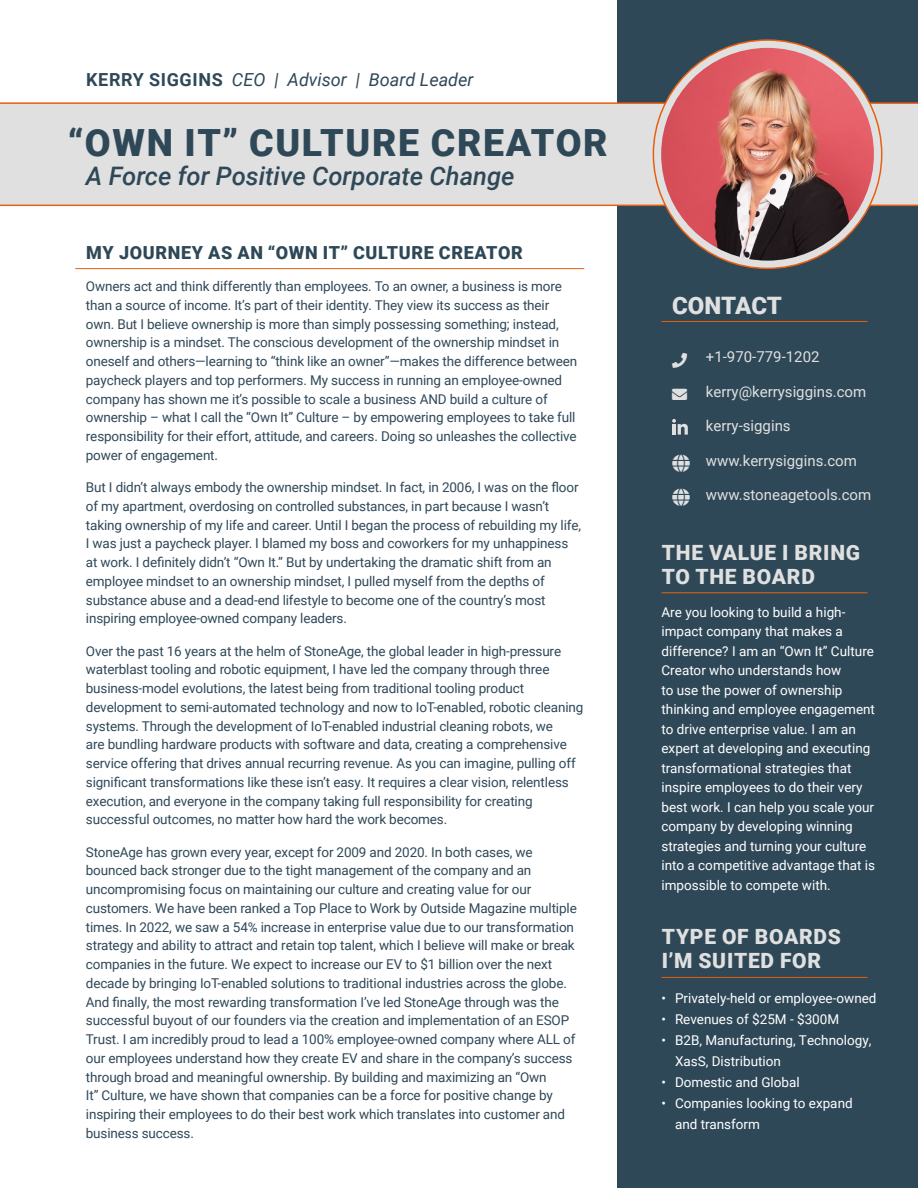
<style>
.page{position:relative;width:918px;height:1188px;background:#fff}
.page>*{position:absolute;margin:0;border:0;box-sizing:border-box;transform-origin:0 0}
.t1{font:900 37.5px "Roboto";letter-spacing:.045em;color:#2f4858}
.t2{font:italic 500 25.5px "Roboto";color:#2f4858}
.t3{font:900 24px "Roboto";color:#dfe0df}
.t4{font:900 21px/24px "Roboto";letter-spacing:.035em;color:#dfe0df}
.t5{font:italic 18px "Roboto";color:#2f4858}
.t6{font:900 18px "Roboto";letter-spacing:.035em;color:#2f4858}
.t7{font:15px "Roboto";color:#dfe0df}
.t8{font:15px "Font Awesome 5 Free Solid";color:#dfe0df}
.t9{font:13.5px/18.8px "Roboto";letter-spacing:-.01em;color:#2f4858}
.t10{font:13.5px/19.5px "Roboto";color:#fff}
.s1{font-weight:700;font-style:normal}
</style>
<div class="page">
<div style="left:617px;top:0;width:301px;height:1188px;background:#2f4858"></div>
<div style="left:0;top:102px;width:918px;height:104px;background:#dfe0df"></div>
<svg style="left:653px;top:40px;width:229px;height:228px;background:#dfcfc5"></svg>
<img style="left:661px;top:48px;width:213px;height:213px;border-radius:106px">
<svg style="left:672px;top:419px;width:16px;height:16px"></svg>
<hr style="left:662px;top:321px;width:206px;height:1px;background:#e85f10">
<hr style="left:662px;top:592px;width:206px;height:1px;background:#e85f10">
<hr style="left:662px;top:977px;width:206px;height:1px;background:#e85f10">
<hr style="left:75px;top:268px;width:509px;height:1px;background:#e85f10">
<p class="t5" style="left:86px;top:67px;width:389px"><span class="s1">KERRY SIGGINS</span> CEO | Advisor | Board Leader</p>
<p class="t1" style="left:68px;top:116px;width:541px">“OWN IT” CULTURE CREATOR</p>
<p class="t2" style="left:86px;top:158px;width:430px">A Force for Positive Corporate Change</p>
<p class="t6" style="left:86px;top:240px;width:438px">MY JOURNEY AS AN “OWN IT” CULTURE CREATOR</p>
<p class="t9" style="left:86px;top:276px;width:493px">Owners act and think differently than employees. To an owner, a business is more than a source of income. It’s part of their identity. They view its success as their own. But I believe ownership is more than simply possessing something; instead, ownership is a mindset. The conscious development of the ownership mindset in oneself and others—learning to “think like an owner”—makes the difference between paycheck players and top performers. My success in running an employee-owned company has shown me it’s possible to scale a business AND build a culture of ownership – what I call the “Own It” Culture – by empowering employees to take full responsibility for their effort, attitude, and careers. Doing so unleashes the collective power of engagement.</p>
<p class="t9" style="left:86px;top:477px;width:497px">But I didn’t always embody the ownership mindset. In fact, in 2006, I was on the floor of my apartment, overdosing on controlled substances, in part because I wasn’t taking ownership of my life and career. Until I began the process of rebuilding my life, I was just a paycheck player. I blamed my boss and coworkers for my unhappiness at work. I definitely didn’t “Own It.” But by undertaking the dramatic shift from an employee mindset to an ownership mindset, I pulled myself from the depths of substance abuse and a dead-end lifestyle to become one of the country’s most inspiring employee-owned company leaders.</p>
<p class="t9" style="left:86px;top:641px;width:499px">Over the past 16 years at the helm of StoneAge, the global leader in high-pressure waterblast tooling and robotic equipment, I have led the company through three business-model evolutions, the latest being from traditional tooling product development to semi-automated technology and now to IoT-enabled, robotic cleaning systems. Through the development of IoT-enabled industrial cleaning robots, we<br>are bundling hardware products with software and data, creating a comprehensive service offering that drives annual recurring revenue. As you can imagine, pulling off significant transformations like these isn’t easy. It requires a clear vision, relentless execution, and everyone in the company taking full responsibility for creating successful outcomes, no matter how hard the work becomes.</p>
<p class="t9" style="left:86px;top:842px;width:492px">StoneAge has grown every year, except for 2009 and 2020. In both cases, we bounced back stronger due to the tight management of the company and an uncompromising focus on maintaining our culture and creating value for our customers. We have been ranked a Top Place to Work by Outside Magazine multiple times. In 2022, we saw a 54% increase in enterprise value due to our transformation strategy and ability to attract and retain top talent, which I believe will make or break companies in the future. We expect to increase our EV to $1 billion over the next decade by bringing IoT-enabled solutions to traditional industries across the globe.<br>And finally, the most rewarding transformation I’ve led StoneAge through was the successful buyout of our founders via the creation and implementation of an ESOP Trust. I am incredibly proud to lead a 100% employee-owned company where ALL of our employees understand how they create EV and share in the company’s success through broad and meaningful ownership. By building and maximizing an “Own<br>It” Culture, we have shown that companies can be a force for positive change by inspiring their employees to do their best work which translates into customer and business success.</p>
<p class="t3" style="left:672px;top:289px;width:111px">CONTACT</p>
<p class="t7" style="left:706px;top:346px;width:115px">+1-970-779-1202</p>
<p class="t7" style="left:706px;top:381px;width:162px">kerry@kerrysiggins.com</p>
<p class="t7" style="left:706px;top:415px;width:86px">kerry-siggins</p>
<p class="t7" style="left:706px;top:450px;width:153px">www.kerrysiggins.com</p>
<p class="t7" style="left:706px;top:484px;width:167px">www.stoneagetools.com</p>
<p class="t8" style="left:672px;top:387px;width:16px">■❖●□</p>
<p class="t4" style="left:662px;top:540px;width:200px">THE VALUE I BRING<br>TO THE BOARD</p>
<p class="t10" style="left:662px;top:602px;width:215px">Are you looking to build a high&shy;impact company that makes a difference? I am an “Own It” Culture<br>Creator who understands how<br>to use the power of ownership thinking and employee engagement to drive enterprise value. I am an expert at developing and executing transformational strategies that inspire employees to do their very best work. I can help you scale your company by developing winning strategies and turning your culture into a competitive advantage that is impossible to compete with.</p>
<p class="t4" style="left:662px;top:924px;width:181px">TYPE OF BOARDS<br>I’M SUITED FOR</p>
<p class="t10" style="left:662px;top:988px;width:217px">• Privately-held or employee-owned</p>
<p class="t10" style="left:662px;top:1009px;width:179px">• Revenues of $25M - $300M</p>
<p class="t10" style="left:675px;top:1029px;width:198px;line-height:21px;text-indent:-14px">• B2B, Manufacturing, Technology,<br>XasS, Distribution</p>
<p class="t10" style="left:662px;top:1072px;width:140px">• Domestic and Global</p>
<p class="t10" style="left:675px;top:1092px;width:179px;line-height:21px;text-indent:-14px">• Companies looking to expand and transform</p>
</div>
